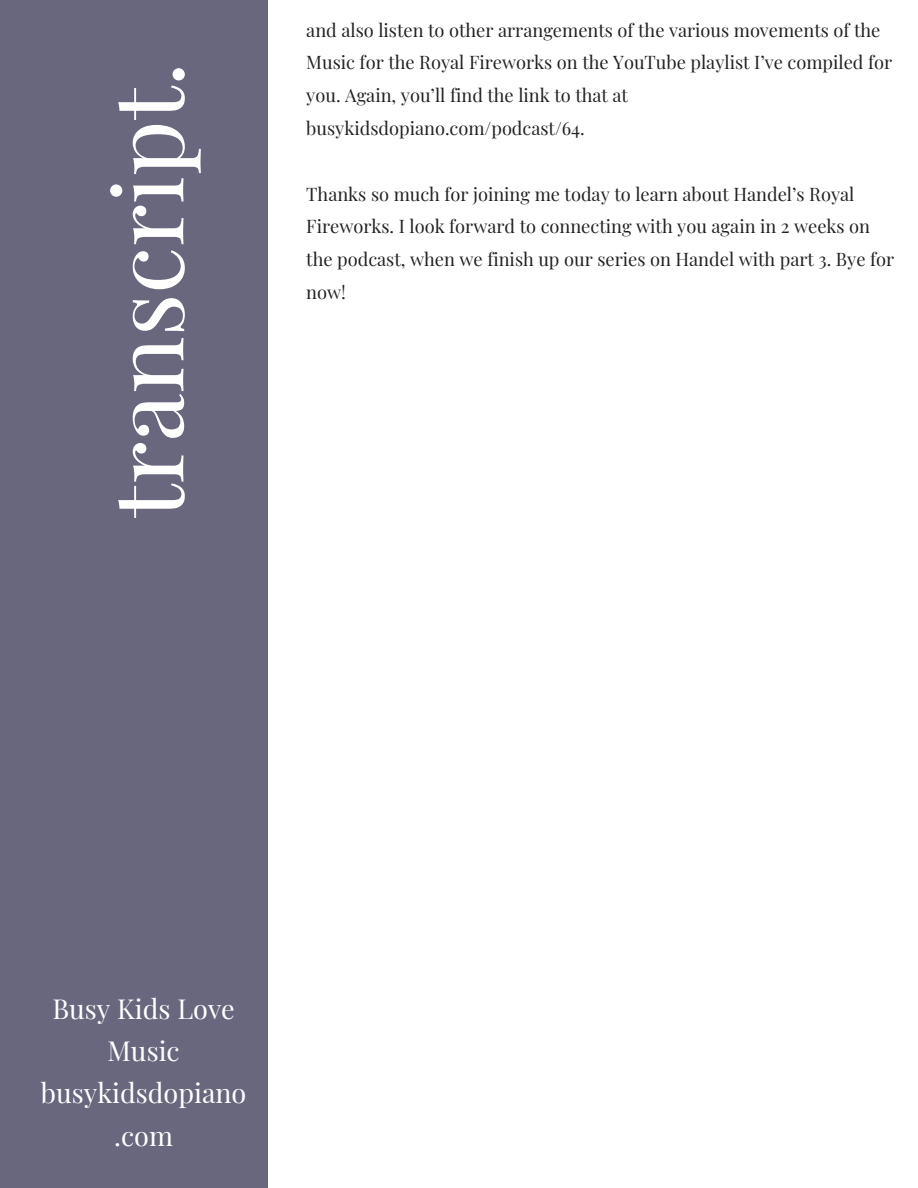
<style>
.page{position:relative;width:918px;height:1188px;background:#fff}
.page>*{position:absolute;margin:0;border:0;box-sizing:border-box;transform-origin:0 0}
.t1{font:96px "Playfair Display";color:#fff}
.t2{font:27px/42.3px "Playfair Display";color:#fff;text-align:center}
.t3{font:18.3px/32.8px "Playfair Display";color:#222}
</style>
<div class="page">
<div style="left:0;top:0;width:268px;height:1188px;background:#68677e"></div>
<p class="t1" style="left:80px;top:518px;width:458px;rotate:-90deg">transcript.</p>
<p class="t3" style="left:306px;top:13px;width:587px">and also listen to other arrangements of the various movements of the Music for the Royal Fireworks on the YouTube playlist I’ve compiled for you. Again, you’ll find the link to that at busykidsdopiano.com/podcast/64.</p>
<p class="t3" style="left:306px;top:177px;width:590px">Thanks so much for joining me today to learn about Handel’s Royal Fireworks. I look forward to connecting with you again in 2 weeks on the podcast, when we finish up our series on Handel with part 3. Bye for now!</p>
<p class="t2" style="left:52px;top:986px;width:184px">Busy Kids Love<br>Music</p>
<p class="t2" style="left:41px;top:1071px;width:207px">busykidsdopiano</p>
<p class="t2" style="left:114px;top:1113px;width:60px">.com</p>
</div>
